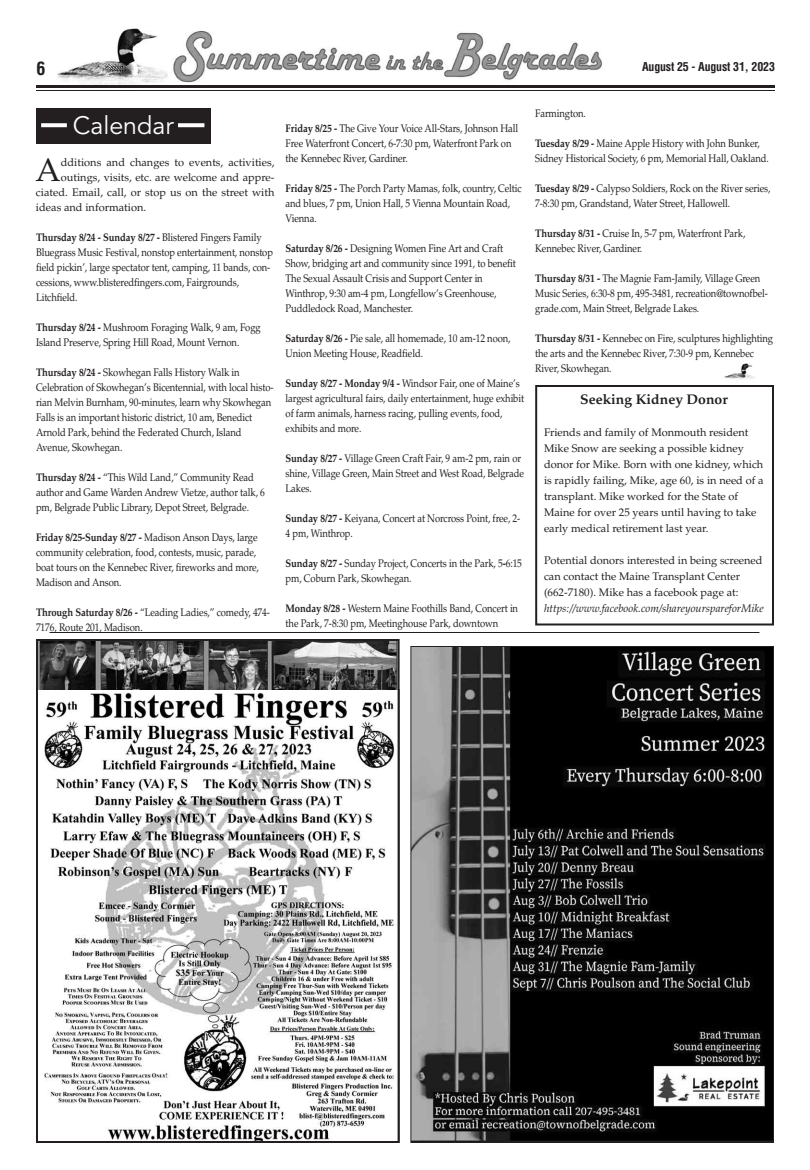
<style>
.page{position:relative;width:810px;height:1170px;background:#fff}
.page>*{position:absolute;margin:0;border:0;box-sizing:border-box;transform-origin:0 0}
.t1{font:32.6px "Palatino";color:#231f20}
.t2{font:25px "Avenir";color:#fff}
.t3{font:700 condensed 18px "Helvetica";color:#231f20}
.t4{font:700 14px "Palatino";color:#231f20}
.t5{font:700 condensed 12px "Helvetica";letter-spacing:-.015em;color:#231f20}
.t6{font:11px/15px "Palatino";letter-spacing:-.01em;color:#231f20;scale:.86 1}
.t7{font:11px/16px "Palatino";letter-spacing:-.01em;color:#231f20}
.t8{font:italic 11px "Palatino";color:#231f20}
.s1{font-weight:700}
</style>
<div class="page">
<img style="left:57px;top:29px;width:111px;height:56px">
<hr style="left:50px;top:632px;width:710px;height:1px;background:#231f20">
<img style="left:724px;top:363px;width:31px;height:17px">
<hr style="left:36px;top:85px;width:739px;height:3px;background:#231f20">
<hr style="left:36px;top:90px;width:739px;height:1px;background:#231f20">
<img style="left:173px;top:31px;width:429px;height:52px">
<div style="left:37px;top:108px;width:174px;height:36px;background:#231f20"></div>
<svg style="left:41px;top:123px;width:26px;height:4px"></svg>
<svg style="left:178px;top:123px;width:26px;height:4px"></svg>
<img style="left:412px;top:648px;width:360px;height:493px">
<img style="left:44px;top:692px;width:351px;height:448px">
<img style="left:39px;top:642px;width:358px;height:48px">
<div style="left:36px;top:639px;width:364px;height:504px;border:2px solid #231f20"></div>
<div style="left:535px;top:385px;width:239px;height:241px;border:2px solid #231f20"></div>
<h3 class="t3" style="left:36px;top:61px;width:10px">6</h3>
<p class="t5" style="left:642px;top:62px;width:134px">August 25 - August 31, 2023</p>
<h2 class="t2" style="left:73px;top:115px;width:102px">Calendar</h2>
<h1 class="t1" style="left:36px;top:157px;width:27px">A</h1>
<p class="t7" style="left:61px;top:155px;width:215px">dditions and changes to events, activities,</p>
<p class="t7" style="left:61px;top:170px;width:215px">outings, visits, etc. are welcome and appre-</p>
<p class="t7" style="left:36px;top:185px;width:240px">ciated. Email, call, or stop us on the street with</p>
<p class="t7" style="left:36px;top:200px;width:112px">ideas and information.</p>
<p class="t6" style="left:36px;top:231px;width:277px"><span class="s1">Thursday 8/24 - Sunday 8/27 -</span> Blistered Fingers Family Bluegrass Music Festival, nonstop entertainment, nonstop field pickin’, large spectator tent, camping, 11 bands, con&shy;cessions, www.blisteredfingers.com, Fairgrounds, Litchfield.</p>
<p class="t6" style="left:36px;top:321px;width:263px"><span class="s1">Thursday 8/24 -</span> Mushroom Foraging Walk, 9 am, Fogg<br>Island Preserve, Spring Hill Road, Mount Vernon.</p>
<p class="t6" style="left:36px;top:366px;width:278px"><span class="s1">Thursday 8/24 -</span> Skowhegan Falls History Walk in Celebration of Skowhegan’s Bicentennial, with local histo&shy;rian Melvin Burnham, 90-minutes, learn why Skowhegan Falls is an important historic district, 10 am, Benedict Arnold Park, behind the Federated Church, Island Avenue, Skowhegan.</p>
<p class="t6" style="left:36px;top:471px;width:268px"><span class="s1">Thursday 8/24 -</span> “This Wild Land,” Community Read author and Game Warden Andrew Vietze, author talk, 6 pm, Belgrade Public Library, Depot Street, Belgrade.</p>
<p class="t6" style="left:36px;top:531px;width:261px"><span class="s1">Friday 8/25-Sunday 8/27 -</span> Madison Anson Days, large community celebration, food, contests, music, parade, boat tours on the Kennebec River, fireworks and more, Madison and Anson.</p>
<p class="t6" style="left:36px;top:606px;width:274px"><span class="s1">Through Saturday 8/26 -</span> “Leading Ladies,” comedy, 474-<br>7176, Route 201, Madison.</p>
<p class="t6" style="left:286px;top:122px;width:272px"><span class="s1">Friday 8/25 -</span> The Give Your Voice All-Stars, Johnson Hall<br>Free Waterfront Concert, 6-7:30 pm, Waterfront Park on the Kennebec River, Gardiner.</p>
<p class="t6" style="left:286px;top:182px;width:276px"><span class="s1">Friday 8/25 -</span> The Porch Party Mamas, folk, country, Celtic and blues, 7 pm, Union Hall, 5 Vienna Mountain Road,<br>Vienna.</p>
<p class="t6" style="left:286px;top:242px;width:269px"><span class="s1">Saturday 8/26 -</span> Designing Women Fine Art and Craft Show, bridging art and community since 1991, to benefit The Sexual Assault Crisis and Support Center in Winthrop, 9:30 am-4 pm, Longfellow’s Greenhouse, Puddledock Road, Manchester.</p>
<p class="t6" style="left:286px;top:332px;width:263px"><span class="s1">Saturday 8/26 -</span> Pie sale, all homemade, 10 am-12 noon,<br>Union Meeting House, Readfield.</p>
<p class="t6" style="left:286px;top:377px;width:279px"><span class="s1">Sunday 8/27 - Monday 9/4 -</span> Windsor Fair, one of Maine’s largest agricultural fairs, daily entertainment, huge exhibit of farm animals, harness racing, pulling events, food, exhibits and more.</p>
<p class="t6" style="left:286px;top:452px;width:279px"><span class="s1">Sunday 8/27 -</span> Village Green Craft Fair, 9 am-2 pm, rain or shine, Village Green, Main Street and West Road, Belgrade<br>Lakes.</p>
<p class="t6" style="left:286px;top:512px;width:274px"><span class="s1">Sunday 8/27 -</span> Keiyana, Concert at Norcross Point, free, 2-<br>4 pm, Winthrop.</p>
<p class="t6" style="left:286px;top:557px;width:276px"><span class="s1">Sunday 8/27 -</span> Sunday Project, Concerts in the Park, 5<span class="s1">-</span>6:15 pm, Coburn Park, Skowhegan.</p>
<p class="t6" style="left:286px;top:602px;width:272px"><span class="s1">Monday 8/28 -</span> Western Maine Foothills Band, Concert in the Park, 7-8:30 pm, Meetinghouse Park, downtown</p>
<p class="t6" style="left:535px;top:107px;width:61px">Farmington.</p>
<p class="t6" style="left:535px;top:137px;width:273px"><span class="s1">Tuesday 8/29 -</span> Maine Apple History with John Bunker,<br>Sidney Historical Society, 6 pm, Memorial Hall, Oakland.</p>
<p class="t6" style="left:535px;top:182px;width:275px"><span class="s1">Tuesday 8/29 -</span> Calypso Soldiers, Rock on the River series,<br>7-8:30 pm, Grandstand, Water Street, Hallowell.</p>
<p class="t6" style="left:535px;top:227px;width:246px"><span class="s1">Thursday 8/31 -</span> Cruise In, 5-7 pm, Waterfront Park,<br>Kennebec River, Gardiner.</p>
<p class="t6" style="left:535px;top:272px;width:272px"><span class="s1">Thursday 8/31 -</span> The Magnie Fam-Jamily, Village Green<br>Music Series, 6:30-8 pm, 495-3481, recreation@townofbel&shy;grade.com, Main Street, Belgrade Lakes.</p>
<p class="t6" style="left:535px;top:332px;width:278px"><span class="s1">Thursday 8/31 -</span> Kennebec on Fire, sculptures highlighting the arts and the Kennebec River, 7:30-9 pm, Kennebec<br>River, Skowhegan.</p>
<p class="t4" style="left:580px;top:394px;width:149px">Seeking Kidney Donor</p>
<p class="t7" style="left:544px;top:426px;width:221px">Friends and family of Monmouth resident Mike Snow are seeking a possible kidney donor for Mike. Born with one kidney, which is rapidly failing, Mike, age 60, is in need of a transplant. Mike worked for the State of Maine for over 25 years until having to take early medical retirement last year.</p>
<p class="t7" style="left:544px;top:554px;width:220px">Potential donors interested in being screened can contact the Maine Transplant Center (662-7180). Mike has a facebook page at:</p>
<p class="t8" style="left:544px;top:604px;width:221px">https://www.facebook.com/shareyourspareforMike</p>
</div>
